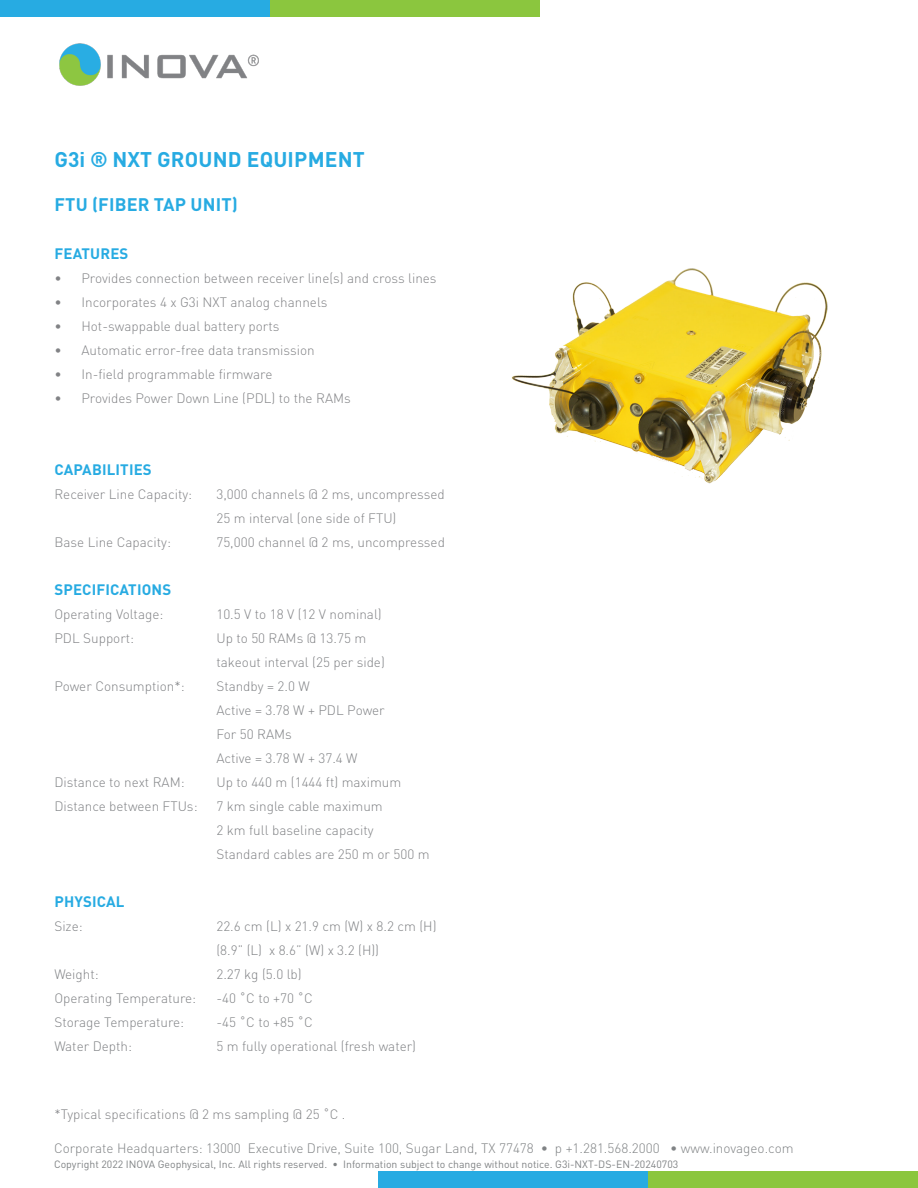
<style>
.page{position:relative;width:918px;height:1188px;background:#fff}
.page>*{position:absolute;margin:0;border:0;box-sizing:border-box;transform-origin:0 0}
.t1{font:700 21px "DINOT";letter-spacing:.01em;color:#27abe2}
.Body_Content{font:700 18px "DINOT";letter-spacing:.01em;color:#27abe2}
.Body_Content-2{font:700 15px "DINOT";letter-spacing:.01em;color:#27abe2}
.Paragraph_Style_final{font:300 13.5px "DINOT";color:#818285}
.Paragraph_Style_final-2{font:300 13.5px/24px "DINOT";color:#808285}
.INOVA_Data_Footer{font:300 13.5px "DINOT";color:#808385}
.Body_Content-3{font:300 13.5px "DINOT";color:#808285}
.INOVA_Data_Copyright{font:10.5px "DINOT";color:#808385}
.s1{color:#818285}
</style>
<div class="page">
<div style="left:0;top:0;width:270px;height:16px;background:#27abe2"></div>
<div style="left:270px;top:0;width:270px;height:16px;background:#8bc63e"></div>
<div style="left:378px;top:1172px;width:270px;height:16px;background:#27abe2"></div>
<div style="left:648px;top:1172px;width:270px;height:16px;background:#8bc63e"></div>
<img style="left:59px;top:43px;width:200px;height:43px">
<img style="left:511px;top:268px;width:317px;height:216px">
<p class="t1" style="left:55px;top:145px;width:312px">G3i ® NXT GROUND EQUIPMENT</p>
<p class="Body_Content" style="left:55px;top:192px;width:185px">FTU (FIBER TAP UNIT)</p>
<p class="Body_Content-2" style="left:55px;top:243px;width:75px">FEATURES</p>
<p class="Paragraph_Style_final" style="left:54px;top:269px;width:384px">• Provides connection between receiver line(s) and cross lines</p>
<p class="Paragraph_Style_final" style="left:54px;top:293px;width:275px">• Incorporates 4 x G3i NXT analog channels</p>
<p class="Paragraph_Style_final" style="left:54px;top:317px;width:227px">• Hot-swappable dual battery ports</p>
<p class="Paragraph_Style_final" style="left:54px;top:341px;width:262px">• Automatic error-free data transmission</p>
<p class="Paragraph_Style_final" style="left:54px;top:365px;width:220px">• In-field programmable firmware</p>
<p class="Paragraph_Style_final" style="left:54px;top:389px;width:298px">• Provides Power Down Line (PDL) to the RAMs</p>
<p class="Body_Content-2" style="left:55px;top:459px;width:99px">CAPABILITIES</p>
<p class="Paragraph_Style_final" style="left:54px;top:485px;width:139px">Receiver Line Capacity:</p>
<p class="Paragraph_Style_final" style="left:216px;top:485px;width:230px">3,000 channels @ 2 ms, uncompressed</p>
<p class="Paragraph_Style_final" style="left:216px;top:509px;width:182px">25 m interval (one side of FTU)</p>
<p class="Paragraph_Style_final" style="left:54px;top:533px;width:118px">Base Line Capacity:</p>
<p class="Paragraph_Style_final" style="left:216px;top:533px;width:230px">75,000 channel @ 2 ms, uncompressed</p>
<p class="Body_Content-2" style="left:55px;top:579px;width:118px">SPECIFICATIONS</p>
<p class="Paragraph_Style_final" style="left:54px;top:605px;width:110px">Operating Voltage:</p>
<p class="Paragraph_Style_final" style="left:216px;top:605px;width:167px">10.5 V to 18 V (12 V nominal)</p>
<p class="Paragraph_Style_final" style="left:54px;top:629px;width:81px">PDL Support:</p>
<p class="Paragraph_Style_final" style="left:216px;top:629px;width:151px">Up to 50 RAMs @ 13.75 m</p>
<p class="Paragraph_Style_final-2" style="left:216px;top:649px;width:170px">takeout interval (25 per side)</p>
<p class="Paragraph_Style_final-2" style="left:54px;top:673px;width:132px">Power Consumption*:</p>
<p class="Paragraph_Style_final-2" style="left:216px;top:673px;width:95px">Standby = 2.0 W</p>
<p class="Paragraph_Style_final-2" style="left:216px;top:697px;width:170px">Active = 3.78 W + PDL Power</p>
<p class="Paragraph_Style_final-2" style="left:216px;top:721px;width:77px">For 50 RAMs</p>
<p class="Paragraph_Style_final-2" style="left:216px;top:745px;width:143px">Active = 3.78 W + 37.4 W</p>
<p class="Body_Content-3" style="left:54px;top:773px;width:132px">Distance to next RAM:</p>
<p class="Body_Content-3" style="left:216px;top:773px;width:186px">Up to 440 m (1444 ft) maximum</p>
<p class="Paragraph_Style_final-2" style="left:54px;top:793px;width:145px">Distance between FTUs:</p>
<p class="Paragraph_Style_final-2" style="left:216px;top:793px;width:215px">7 km single cable maximum<br>2 km full baseline capacity<br><span class="s1">Standard cables are 250 m or 500 m</span></p>
<p class="Body_Content-2" style="left:55px;top:891px;width:72px">PHYSICAL</p>
<p class="Paragraph_Style_final-2" style="left:54px;top:913px;width:30px">Size:</p>
<p class="Paragraph_Style_final-2" style="left:216px;top:913px;width:222px">22.6 cm (L) x 21.9 cm (W) x 8.2 cm (H)</p>
<p class="Paragraph_Style_final-2" style="left:216px;top:937px;width:164px">(8.9” (L) x 8.6” (W) x 3.2 (H))</p>
<p class="Paragraph_Style_final-2" style="left:54px;top:961px;width:46px">Weight:</p>
<p class="Paragraph_Style_final-2" style="left:216px;top:961px;width:87px">2.27 kg (5.0 lb)</p>
<p class="Paragraph_Style_final-2" style="left:54px;top:985px;width:143px">Operating Temperature:</p>
<p class="Paragraph_Style_final-2" style="left:216px;top:985px;width:98px">-40 ˚C to +70 ˚C</p>
<p class="Paragraph_Style_final-2" style="left:54px;top:1009px;width:131px">Storage Temperature:</p>
<p class="Paragraph_Style_final-2" style="left:216px;top:1009px;width:98px">-45 ˚C to +85 ˚C</p>
<p class="Paragraph_Style_final-2" style="left:54px;top:1033px;width:79px">Water Depth:</p>
<p class="Paragraph_Style_final-2" style="left:216px;top:1033px;width:201px">5 m fully operational (fresh water)</p>
<p class="Paragraph_Style_final" style="left:54px;top:1105px;width:293px">*Typical specifications @ 2 ms sampling @ 25 ˚C .</p>
<p class="INOVA_Data_Footer" style="left:54px;top:1139px;width:741px">Corporate Headquarters: 13000 Executive Drive, Suite 100, Sugar Land, TX 77478 • p +1.281.568.2000 • www.inovageo.com</p>
<p class="INOVA_Data_Copyright" style="left:54px;top:1157px;width:626px">Copyright 2022 INOVA Geophysical, Inc. All rights reserved. • Information subject to change without notice. G3i-NXT-DS-EN-20240703</p>
</div>
